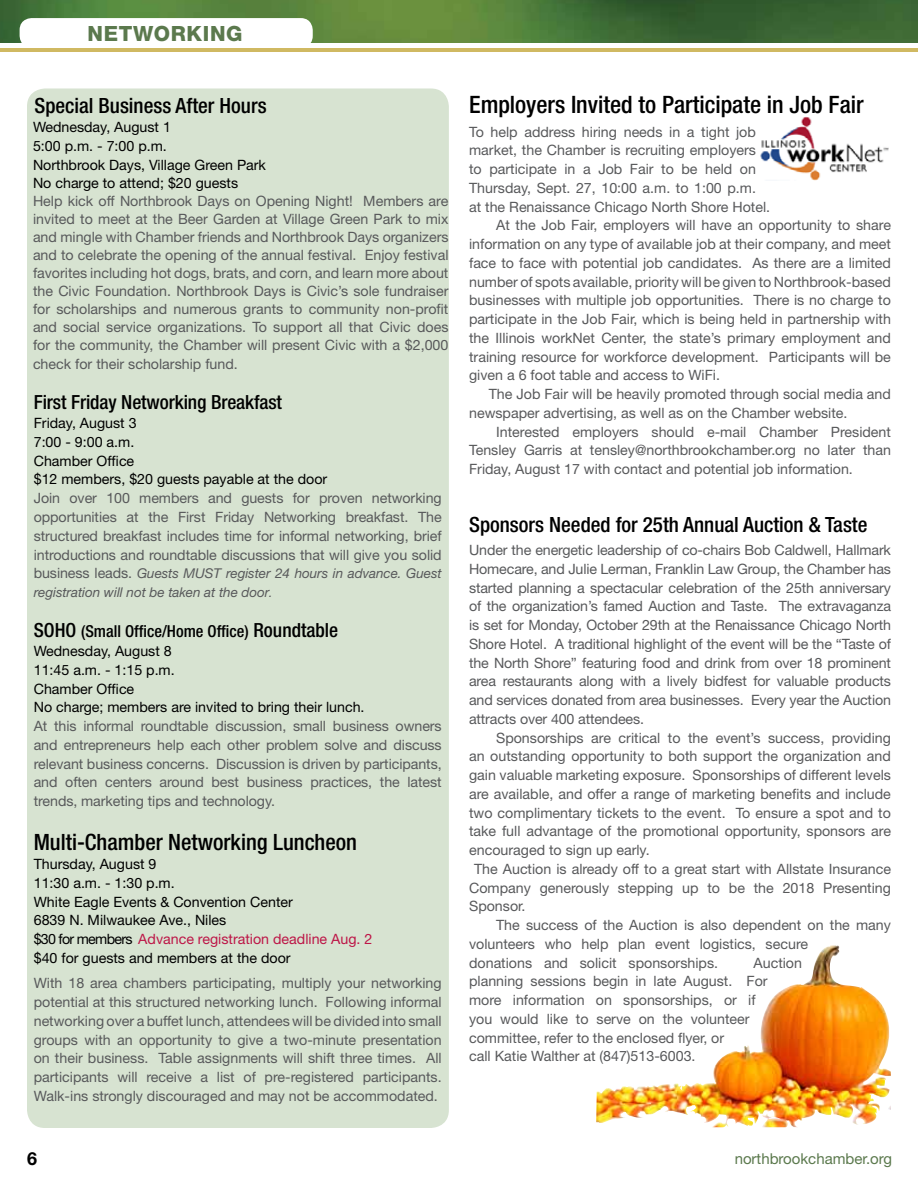
<style>
.page{position:relative;width:918px;height:1188px;background:#fff}
.page>*{position:absolute;margin:0;border:0;box-sizing:border-box;transform-origin:0 0}
.t1{font:500 condensed 24px "Helvetica Neue";color:#000}
.t2{font:500 condensed 22.5px "Helvetica Neue";color:#000}
.t3{font:500 condensed 21px "Helvetica Neue";color:#000}
.t4{font:800 21px "Helvetica Neue";letter-spacing:.03em;color:#5b794d}
.t5{font:500 condensed 19.5px "Helvetica Neue";letter-spacing:-.005em;color:#000}
.t6{font:700 18px "Helvetica Neue";color:#000}
.t7{font:500 condensed 16.5px "Helvetica Neue";color:#000}
.t8{font:15px "Helvetica Neue";color:#5b794d}
.t9{font:14.25px/18.8px "Helvetica Neue";color:#58595b;text-align:justify}
.t10{font:14.25px/18.8px "Helvetica Neue";color:#000}
.t11{font:italic 13.5px/18.8px "Helvetica Neue";letter-spacing:-.005em;color:#58595b}
.s1{font-style:normal;font-size:14.25px}
.s2{font-size:12px}
.s3{font-size:19.5px}
.s4{color:#bd1647}
</style>
<div class="page">
<hr style="left:0;top:49px;width:918px;height:3px;background:#d0b962">
<img style="left:0;top:0;width:918px;height:42px">
<div style="left:20px;top:18px;width:293px;height:30px;background:#fff;border-radius:12px"></div>
<div style="left:27px;top:88px;width:422px;height:1040px;background:#d7e3d1;border-radius:18px"></div>
<img style="left:596px;top:945px;width:241px;height:182px">
<img style="left:760px;top:116px;width:129px;height:65px">
<h3 class="t4" style="left:88px;top:21px;width:157px">NETWORKING</h3>
<h3 class="t3" style="left:34px;top:93px;width:234px">Special Business After Hours</h3>
<p class="t10" style="left:33px;top:117px;width:235px">Wednesday, August 1<br>5:00 p.m. - 7:00 p.m.<br>Northbrook Days, Village Green Park<br>No charge to attend; $20 guests</p>
<p class="t9" style="left:33px;top:192px;width:417px;line-height:18.1px">Help kick off Northbrook Days on Opening Night! Members are invited to meet at the Beer Garden at Village Green Park to mix and mingle with Chamber friends and Northbrook Days organizers and to celebrate the opening of the annual festival. Enjoy festival favorites including hot dogs, brats, and corn, and learn more about the Civic Foundation. Northbrook Days is Civic’s sole fundraiser for scholarships and numerous grants to community non-profit and social service organizations. To support all that Civic does for the community, the Chamber will present Civic with a $2,000 check for their scholarship fund.</p>
<h3 class="t5" style="left:34px;top:391px;width:250px">First Friday Networking Breakfast</h3>
<p class="t10" style="left:34px;top:414px;width:295px">Friday, August 3<br>7:00 - 9:00 a.m.<br>Chamber Office<br>$12 members, $20 guests payable at the door</p>
<p class="t9" style="left:34px;top:489px;width:410px">Join over 100 members and guests for proven networking opportunities at the First Friday Networking breakfast. The structured breakfast includes time for informal networking, brief introductions and roundtable discussions that will give you solid</p>
<p class="t11" style="left:34px;top:564px;width:409px"><span class="s1">business leads.</span> Guests MUST register 24 hours in advance. Guest registration will not be taken at the door<span class="s2">.</span></p>
<p class="t7" style="left:34px;top:622px;width:306px"><span class="s3">SOHO</span> (Small Office/Home Office) <span class="s3">Roundtable</span></p>
<p class="t10" style="left:34px;top:641px;width:332px">Wednesday, August 8<br>11:45 a.m. - 1:15 p.m.<br>Chamber Office<br>No charge; members are invited to bring their lunch.</p>
<p class="t9" style="left:34px;top:716px;width:409px">At this informal roundtable discussion, small business owners and entrepreneurs help each other problem solve and discuss relevant business concerns. Discussion is driven by participants, and often centers around best business practices, the latest trends, marketing tips and technology.</p>
<h2 class="t2" style="left:34px;top:829px;width:325px">Multi-Chamber Networking Luncheon</h2>
<p class="t10" style="left:34px;top:854px;width:340px">Thursday, August 9<br>11:30 a.m. - 1:30 p.m.<br>White Eagle Events &amp; Convention Center<br>6839 N. Milwaukee Ave., Niles<br>$30 for members <span class="s4">Advance registration deadline Aug. 2 </span>$40 for guests and members at the door</p>
<p class="t9" style="left:34px;top:974px;width:410px">With 18 area chambers participating, multiply your networking potential at this structured networking lunch. Following informal networking over a buffet lunch, attendees will be divided into small groups with an opportunity to give a two-minute presentation on their business. Table assignments will shift three times. All participants will receive a list of pre-registered participants.<br>Walk-ins strongly discouraged and may not be accommodated.</p>
<h1 class="t1" style="left:469px;top:90px;width:396px">Employers Invited to Participate in Job Fair</h1>
<p class="t9" style="left:469px;top:122px;width:288px">To help address hiring needs in a tight job</p>
<p class="t9" style="left:469px;top:141px;width:288px">market, the Chamber is recruiting employers</p>
<p class="t9" style="left:469px;top:160px;width:288px">to participate in a Job Fair to be held on</p>
<p class="t9" style="left:469px;top:178px;width:288px">Thursday, Sept. 27, 10:00 a.m. to 1:00 p.m.</p>
<p class="t9" style="left:469px;top:197px;width:303px">at the Renaissance Chicago North Shore Hotel.</p>
<p class="t9" style="left:496px;top:216px;width:396px">At the Job Fair, employers will have an opportunity to share</p>
<p class="t9" style="left:469px;top:235px;width:423px">information on any type of available job at their company, and meet</p>
<p class="t9" style="left:469px;top:253px;width:423px">face to face with potential job candidates. As there are a limited</p>
<p class="t9" style="left:469px;top:272px;width:423px">number of spots available, priority will be given to Northbrook-based</p>
<p class="t9" style="left:469px;top:291px;width:423px">businesses with multiple job opportunities. There is no charge to</p>
<p class="t9" style="left:469px;top:310px;width:423px">participate in the Job Fair, which is being held in partnership with</p>
<p class="t9" style="left:469px;top:328px;width:423px">the Illinois workNet Center, the state’s primary employment and</p>
<p class="t9" style="left:469px;top:347px;width:423px">training resource for workforce development. Participants will be</p>
<p class="t9" style="left:469px;top:366px;width:252px">given a 6 foot table and access to WiFi.</p>
<p class="t9" style="left:489px;top:385px;width:404px">The Job Fair will be heavily promoted through social media and</p>
<p class="t9" style="left:469px;top:403px;width:380px">newspaper advertising, as well as on the Chamber website.</p>
<p class="t9" style="left:496px;top:422px;width:396px">Interested employers should e-mail Chamber President</p>
<p class="t9" style="left:469px;top:441px;width:423px">Tensley Garris at tensley@northbrookchamber.org no later than</p>
<p class="t9" style="left:469px;top:460px;width:385px">Friday, August 17 with contact and potential job information.</p>
<h3 class="t3" style="left:469px;top:512px;width:400px">Sponsors Needed for 25th Annual Auction &amp; Taste</h3>
<p class="t9" style="left:469px;top:540px;width:423px">Under the energetic leadership of co-chairs Bob Caldwell, Hallmark Homecare, and Julie Lerman, Franklin Law Group, the Chamber has started planning a spectacular celebration of the 25th anniversary of the organization’s famed Auction and Taste. The extravaganza is set for Monday, October 29th at the Renaissance Chicago North Shore Hotel. A traditional highlight of the event will be the “Taste of the North Shore” featuring food and drink from over 18 prominent area restaurants along with a lively bidfest for valuable products and services donated from area businesses. Every year the Auction attracts over 400 attendees.</p>
<p class="t9" style="left:496px;top:728px;width:396px">Sponsorships are critical to the event’s success, providing</p>
<p class="t9" style="left:469px;top:747px;width:423px">an outstanding opportunity to both support the organization and</p>
<p class="t9" style="left:469px;top:766px;width:423px">gain valuable marketing exposure. Sponsorships of different levels</p>
<p class="t9" style="left:469px;top:784px;width:423px">are available, and offer a range of marketing benefits and include</p>
<p class="t9" style="left:469px;top:803px;width:423px">two complimentary tickets to the event. To ensure a spot and to</p>
<p class="t9" style="left:469px;top:822px;width:423px">take full advantage of the promotional opportunity, sponsors are</p>
<p class="t9" style="left:469px;top:841px;width:182px">encouraged to sign up early.</p>
<p class="t9" style="left:474px;top:859px;width:418px">The Auction is already off to a great start with Allstate Insurance</p>
<p class="t9" style="left:469px;top:878px;width:423px">Company generously stepping up to be the 2018 Presenting</p>
<p class="t9" style="left:469px;top:897px;width:58px">Sponsor.</p>
<p class="t9" style="left:496px;top:916px;width:396px">The success of the Auction is also dependent on the many</p>
<p class="t9" style="left:469px;top:934px;width:341px">volunteers who help plan event logistics, secure</p>
<p class="t9" style="left:469px;top:953px;width:250px">donations and solicit sponsorships.</p>
<p class="t9" style="left:469px;top:953px;width:334px;text-align:left;text-indent:284px">Auction planning sessions begin in late August. For more information on sponsorships, or if<br>you would like to serve on the volunteer committee, refer to the enclosed flyer, or<br>call Katie Walther at (847)513-6003.</p>
<p class="t6" style="left:27px;top:1147px;width:12px">6</p>
<p class="t8" style="left:735px;top:1149px;width:159px">northbrookchamber.org</p>
</div>
